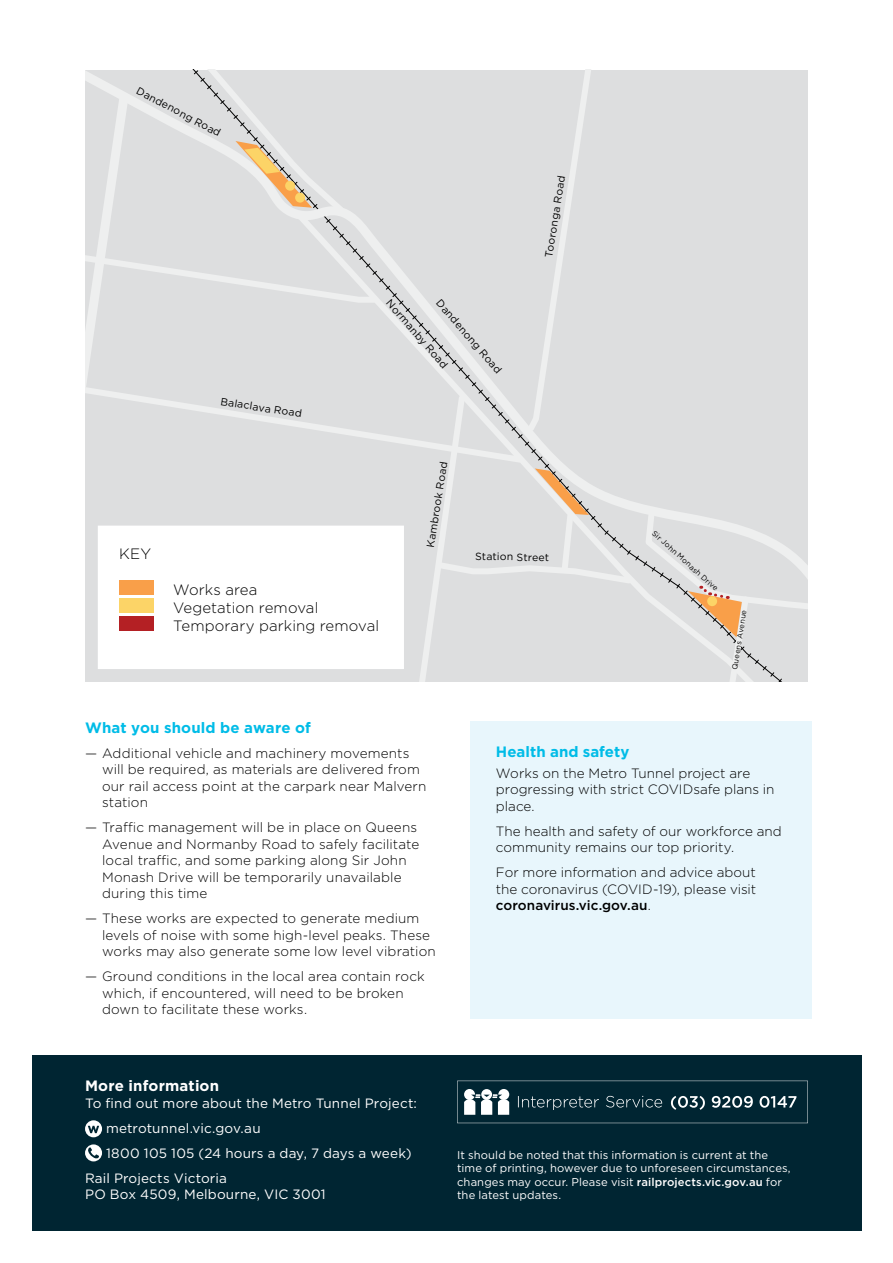
<style>
.page{position:relative;width:893px;height:1263px;background:#fff}
.page>*{position:absolute;margin:0;border:0;box-sizing:border-box;transform-origin:0 0}
.t1{font:300 15px/18px "Gotham";letter-spacing:.005em;color:#000101}
.t2{font:700 15px "Gotham";letter-spacing:.005em;color:#00bce7}
.t3{font:700 15px "Gotham";letter-spacing:.01em;color:#fff}
.t4{font:300 13.5px/16.5px "Gotham";letter-spacing:.005em;color:#000}
.t5{font:13.5px "Gotham";letter-spacing:.01em;color:#fff}
.t6{font:11.25px/13.5px "Gotham";letter-spacing:.005em;color:#fff}
.t7{font:10.5px "Gotham";color:#000}
.t8{font:7.5px "Gotham";color:#000}
.s1{font-weight:500}
</style>
<div class="page">
<div style="left:32px;top:1055px;width:829px;height:176px;background:#002532"></div>
<svg style="left:457px;top:1081px;width:351px;height:42px"></svg>
<svg style="left:85px;top:1120px;width:17px;height:17px"></svg>
<svg style="left:88px;top:1126px;width:11px;height:7px"></svg>
<svg style="left:85px;top:1144px;width:17px;height:17px"></svg>
<svg style="left:88px;top:1147px;width:11px;height:11px"></svg>
<svg style="left:85px;top:70px;width:723px;height:611px;background:#e0e0e0"></svg>
<div style="left:470px;top:721px;width:342px;height:297px;background:#e8f6fc"></div>
<p class="t7" style="left:141px;top:83px;width:95px;rotate:28deg">Dandenong Road</p>
<p class="t7" style="left:222px;top:394px;width:84px;rotate:9deg">Balaclava Road</p>
<p class="t7" style="left:393px;top:296px;width:89px;rotate:49deg">Normanby Road</p>
<p class="t7" style="left:443px;top:296px;width:95px;rotate:49deg">Dandenong Road</p>
<p class="t7" style="left:542px;top:256px;width:84px;rotate:-81deg">Tooronga Road</p>
<p class="t1" style="left:119px;top:544px;width:34px">KEY</p>
<p class="t1" style="left:173px;top:580px;width:208px">Works area<br>Vegetation removal<br>Temporary parking removal</p>
<p class="t7" style="left:424px;top:546px;width:89px;rotate:-81deg">Kambrook Road</p>
<p class="t7" style="left:475px;top:549px;width:75px;rotate:1deg">Station Street</p>
<p class="t8" style="left:657px;top:528px;width:87px;rotate:42deg">Sir John Monash Drive</p>
<p class="t8" style="left:730px;top:669px;width:62px;rotate:-81deg">Queens Avenue</p>
<p class="t2" style="left:85px;top:717px;width:227px">What you should be aware of</p>
<p class="t4" style="left:102px;top:744px;width:326px;text-indent:-17px">— Additional vehicle and machinery movements will be required, as materials are delivered from our rail access point at the carpark near Malvern station</p>
<p class="t4" style="left:102px;top:819px;width:319px;text-indent:-17px">— Traffic management will be in place on Queens Avenue and Normanby Road to safely facilitate local traffic, and some parking along Sir John Monash Drive will be temporarily unavailable during this time</p>
<p class="t4" style="left:102px;top:910px;width:335px;text-indent:-17px">— These works are expected to generate medium levels of noise with some high-level peaks. These works may also generate some low level vibration</p>
<p class="t4" style="left:102px;top:968px;width:324px;text-indent:-17px">— Ground conditions in the local area contain rock which, if encountered, will need to be broken down to facilitate these works.</p>
<p class="t2" style="left:496px;top:741px;width:135px">Health and safety</p>
<p class="t4" style="left:496px;top:764px;width:280px">Works on the Metro Tunnel project are progressing with strict COVIDsafe plans in place.</p>
<p class="t4" style="left:496px;top:822px;width:287px">The health and safety of our workforce and community remains our top priority.</p>
<p class="t4" style="left:496px;top:864px;width:262px;text-align:justify">For more information and advice about the coronavirus (COVID-19), please visit <span class="s1">coronavirus.vic.gov.au</span>.</p>
<p class="t3" style="left:85px;top:1076px;width:136px">More information</p>
<p class="t5" style="left:85px;top:1094px;width:333px">To find out more about the Metro Tunnel Project:</p>
<p class="t5" style="left:106px;top:1119px;width:156px">metrotunnel.vic.gov.au</p>
<p class="t5" style="left:106px;top:1144px;width:307px">1800 105 105 (24 hours a day, 7 days a week)</p>
<p class="t5" style="left:85px;top:1169px;width:143px">Rail Projects Victoria</p>
<p class="t5" style="left:85px;top:1186px;width:242px">PO Box 4509, Melbourne, VIC 3001</p>
<p class="t6" style="left:457px;top:1148px;width:335px">It should be noted that this information is current at the time of printing, however due to unforeseen circumstances, changes may occur. Please visit <span class="s1">railprojects.vic.gov.au</span> for the latest updates.</p>
</div>
